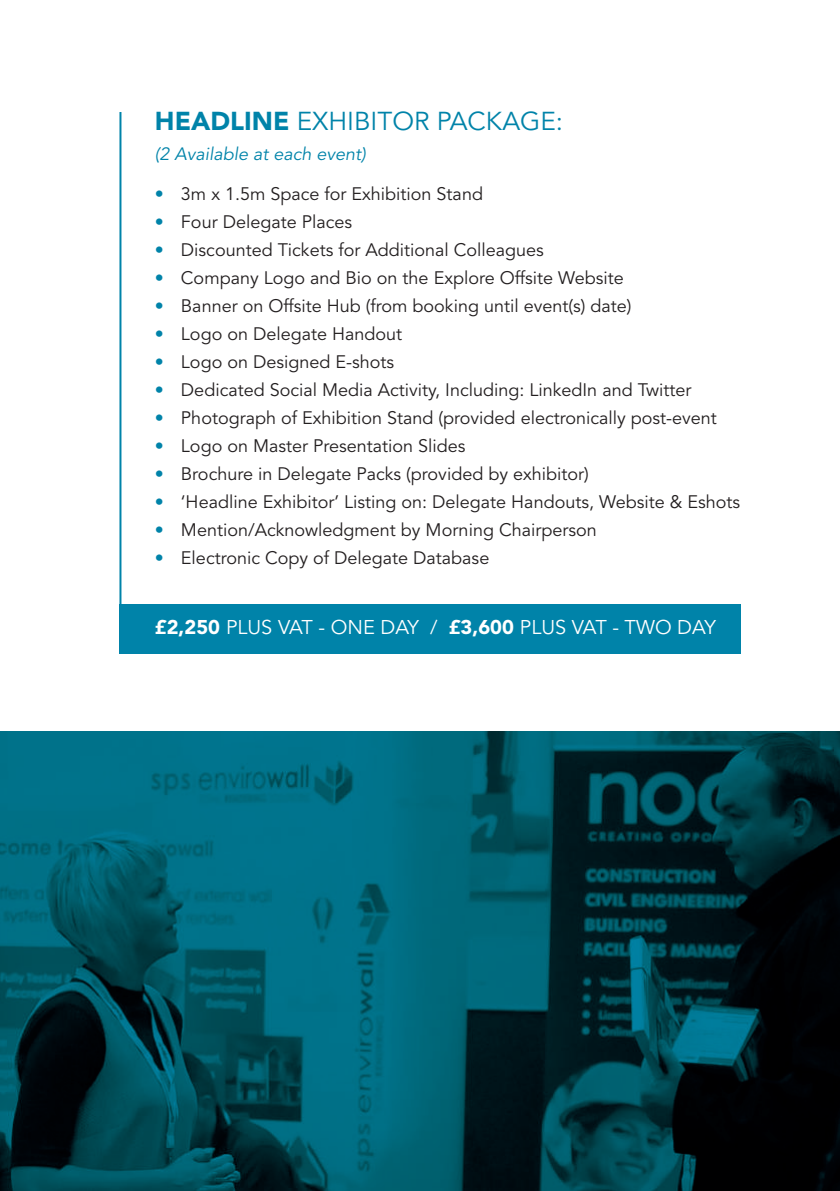
<style>
.page{position:relative;width:840px;height:1191px;background:#fff}
.page>*{position:absolute;margin:0;border:0;box-sizing:border-box;transform-origin:0 0}
.t1{font:25.8px "Avenir";color:#0083a9}
.t2{font:19.8px "Avenir";color:#fff}
.t3{font:18px "Avenir";color:#231f20}
.t4{font:italic 17.8px "Avenir";color:#0083a9}
.s1{font-weight:900}
.s2{color:#0083a9}
</style>
<div class="page">
<hr style="left:119px;top:112px;width:2px;height:537px;background:#0083a9">
<div style="left:119px;top:604px;width:621px;height:49px;background:#0083a9"></div>
<img style="left:0;top:731px;width:839px;height:460px">
<h1 class="t1" style="left:155px;top:107px;width:409px"><span class="s1">HEADLINE</span> EXHIBITOR PACKAGE:</h1>
<p class="t4" style="left:155px;top:144px;width:212px">(2 Available at each event)</p>
<p class="t3" style="left:155px;top:183px;width:329px"><span class="s2">•</span> 3m x 1.5m Space for Exhibition Stand</p>
<p class="t3" style="left:155px;top:211px;width:199px"><span class="s2">•</span> Four Delegate Places</p>
<p class="t3" style="left:155px;top:239px;width:390px"><span class="s2">•</span> Discounted Tickets for Additional Colleagues</p>
<p class="t3" style="left:155px;top:267px;width:470px"><span class="s2">•</span> Company Logo and Bio on the Explore Offsite Website</p>
<p class="t3" style="left:155px;top:295px;width:478px"><span class="s2">•</span> Banner on Offsite Hub (from booking until event(s) date)</p>
<p class="t3" style="left:155px;top:323px;width:249px"><span class="s2">•</span> Logo on Delegate Handout</p>
<p class="t3" style="left:155px;top:351px;width:241px"><span class="s2">•</span> Logo on Designed E-shots</p>
<p class="t3" style="left:155px;top:379px;width:537px"><span class="s2">•</span> Dedicated Social Media Activity, Including: LinkedIn and Twitter</p>
<p class="t3" style="left:155px;top:407px;width:563px"><span class="s2">•</span> Photograph of Exhibition Stand (provided electronically post-event</p>
<p class="t3" style="left:155px;top:435px;width:312px"><span class="s2">•</span> Logo on Master Presentation Slides</p>
<p class="t3" style="left:155px;top:463px;width:435px"><span class="s2">•</span> Brochure in Delegate Packs (provided by exhibitor)</p>
<p class="t3" style="left:155px;top:491px;width:586px"><span class="s2">•</span> ‘Headline Exhibitor’ Listing on: Delegate Handouts, Website &amp; Eshots</p>
<p class="t3" style="left:155px;top:519px;width:443px"><span class="s2">•</span> Mention/Acknowledgment by Morning Chairperson</p>
<p class="t3" style="left:155px;top:547px;width:336px"><span class="s2">•</span> Electronic Copy of Delegate Database</p>
<p class="t2" style="left:155px;top:616px;width:562px"><span class="s1">£2,250</span> PLUS VAT - ONE DAY / <span class="s1">£3,600</span> PLUS VAT - TWO DAY</p>
</div>
